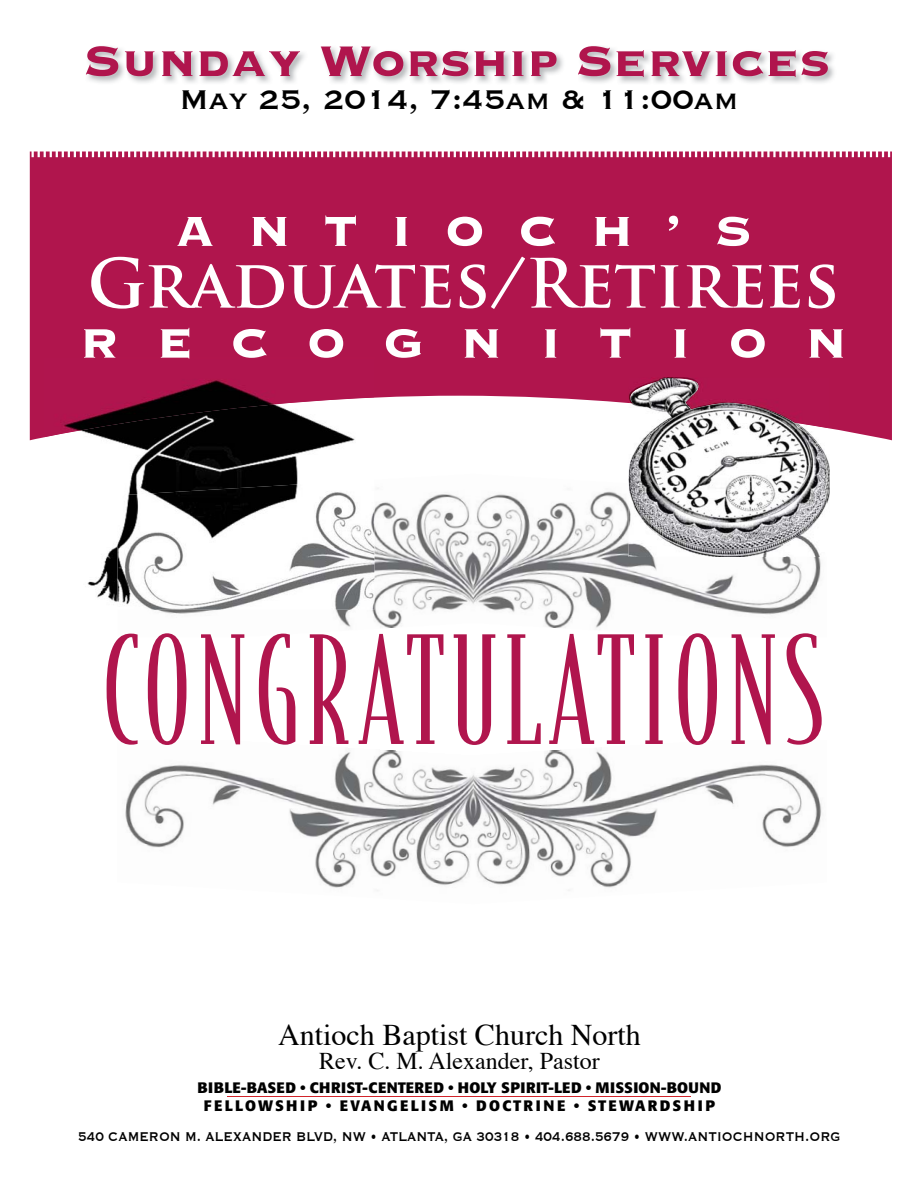
<style>
.page{position:relative;width:919px;height:1188px;background:#fff}
.page>*{position:absolute;margin:0;border:0;box-sizing:border-box;transform-origin:0 0}
.t1{font:300 142.05px "Bodega Serif";letter-spacing:.05em;color:#b0154d}
.t2{font:700 66.15px "Trajan Pro";color:#fff}
.t3{font:700 56.1px "Copperplate";color:#b0154d}
.t4{font:700 55.05px "Copperplate";letter-spacing:.6em;color:#fff}
.t5{font:700 53.85px "Copperplate";letter-spacing:.7em;color:#fff}
.t6{font:35.1px "Copperplate";color:#000}
.t7{font:30px "Times";color:#000}
.t8{font:24px "Times";color:#000}
.t9{font:16.5px "Copperplate";color:#000;scale:.85 1}
.t10{font:700 15px/18px "Formata";letter-spacing:.04em;color:#000;text-align:center}
</style>
<div class="page">
<hr style="left:227px;top:1096px;width:462px;height:1px;background:#d2232a">
<img style="left:88px;top:46px;width:746px;height:37px">
<div style="left:30px;top:152px;width:861px;height:288px;background:#b0154d"></div>
<img style="left:157px;top:491px;width:664px;height:137px">
<img style="left:125px;top:750px;width:697px;height:141px">
<svg style="left:627px;top:378px;width:206px;height:181px"></svg>
<img style="left:628px;top:377px;width:201px;height:51px">
<img style="left:628px;top:483px;width:198px;height:74px">
<img style="left:629px;top:378px;width:200px;height:177px">
<img style="left:44px;top:437px;width:330px;height:165px">
<img style="left:44px;top:357px;width:330px;height:80px">
<img style="left:333px;top:357px;width:41px;height:2px">
<img style="left:84px;top:357px;width:249px;height:2px">
<img style="left:117px;top:480px;width:257px;height:130px">
<svg style="left:32px;top:151px;width:857px;height:6px"></svg>
<p class="t3" style="left:83px;top:33px;width:748px">Sunday Worship Services</p>
<p class="t6" style="left:179px;top:83px;width:560px">May 25, 2014, 7:45am &amp; 11:00am</p>
<p class="t4" style="left:175px;top:204px;width:577px">ANTIOCH’S</p>
<p class="t2" style="left:87px;top:246px;width:752px">Graduates/Retirees</p>
<p class="t5" style="left:80px;top:316px;width:768px">RECOGNITION</p>
<p class="t1" style="left:102px;top:633px;width:723px">CONGRATULATIONS</p>
<p class="t7" style="left:278px;top:1023px;width:364px">Antioch Baptist Church North</p>
<p class="t8" style="left:319px;top:1051px;width:282px">Rev. C. M. Alexander, Pastor</p>
<p class="t10" style="left:197px;top:1080px;width:525px">BIBLE-BASED • CHRIST-CENTERED • HOLY SPIRIT-LED • MISSION-BOUND<br>FELLOWSHIP • EVANGELISM • DOCTRINE • STEWARDSHIP</p>
<p class="t9" style="left:78px;top:1128px;width:898px">540 CAMERON M. ALEXANDER BLVD, NW • ATLANTA, GA 30318 • 404.688.5679 • WWW.ANTIOCHNORTH.ORG</p>
</div>
